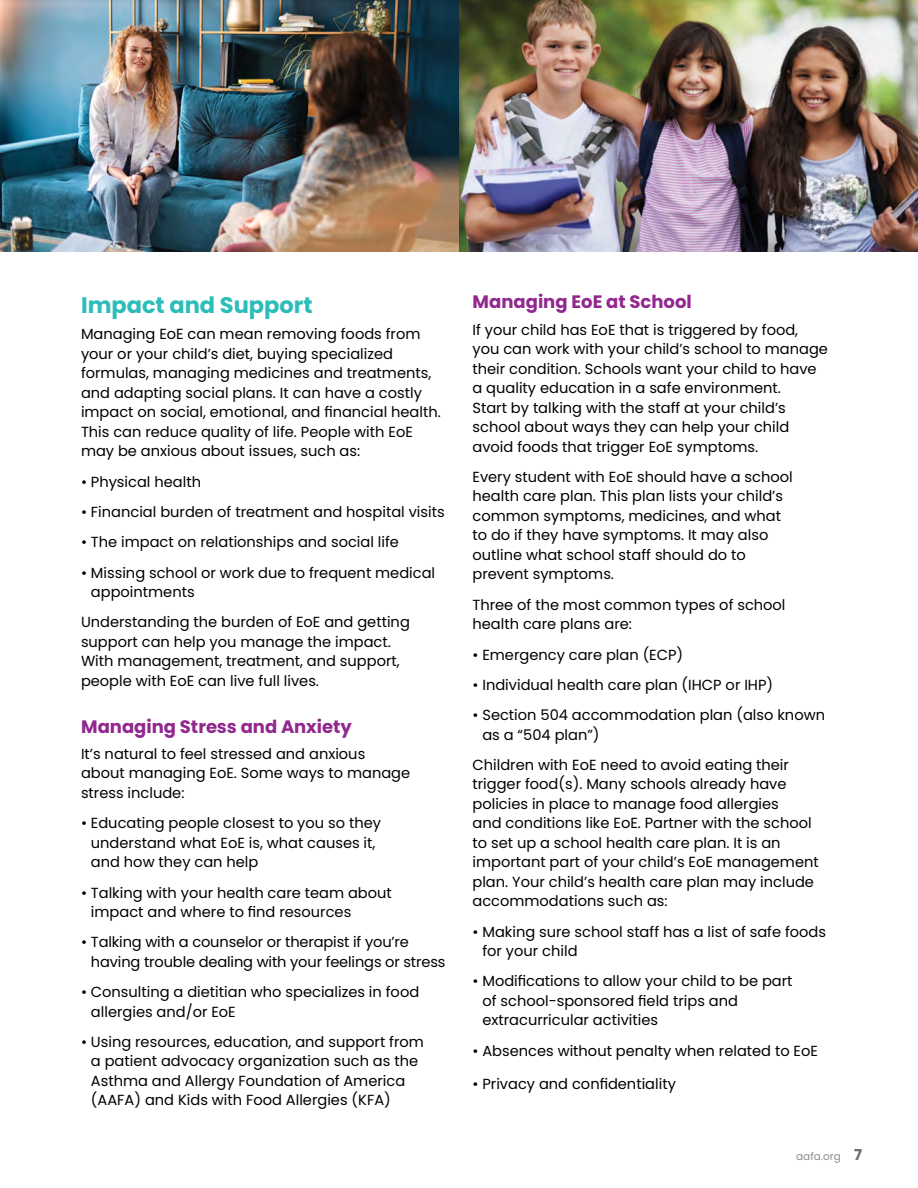
<style>
.page{position:relative;width:918px;height:1188px;background:#fff}
.page>*{position:absolute;margin:0;border:0;box-sizing:border-box;transform-origin:0 0}
.t1{font:700 22.5px "Poppins";color:#2bbdb9}
.t2{font:700 18px "Poppins";color:#92278f}
.t3{font:14.7px/19.5px "Poppins";color:#000}
.t4{font:10.5px "Poppins";color:#8a8c8e}
.s1{font-weight:700;font-size:15px;color:#6d6e71}
</style>
<div class="page">
<img style="left:0;top:0;width:459px;height:252px">
<img style="left:459px;top:0;width:459px;height:252px">
<h1 class="t1" style="left:81px;top:292px;width:233px">Impact and Support</h1>
<p class="t3" style="left:81px;top:325px;width:361px">Managing EoE can mean removing foods from your or your child’s diet, buying specialized formulas, managing medicines and treatments, and adapting social plans. It can have a costly impact on social, emotional, and financial health.<br>This can reduce quality of life. People with EoE may be anxious about issues, such as:</p>
<p class="t3" style="left:81px;top:472px;width:122px">• Physical health</p>
<p class="t3" style="left:81px;top:502px;width:365px">• Financial burden of treatment and hospital visits</p>
<p class="t3" style="left:81px;top:532px;width:319px">• The impact on relationships and social life</p>
<p class="t3" style="left:91px;top:563px;width:346px;text-indent:-10px">• Missing school or work due to frequent medical appointments</p>
<p class="t3" style="left:81px;top:613px;width:330px">Understanding the burden of EoE and getting support can help you manage the impact.<br>With management, treatment, and support, people with EoE can live full lives.</p>
<p class="t2" style="left:81px;top:716px;width:272px">Managing Stress and Anxiety</p>
<p class="t3" style="left:81px;top:744px;width:331px">It’s natural to feel stressed and anxious about managing EoE. Some ways to manage stress include:</p>
<p class="t3" style="left:91px;top:813px;width:292px;text-indent:-10px">• Educating people closest to you so they understand what EoE is, what causes it, and how they can help</p>
<p class="t3" style="left:91px;top:883px;width:302px;text-indent:-10px">• Talking with your health care team about impact and where to find resources</p>
<p class="t3" style="left:91px;top:932px;width:356px;text-indent:-10px">• Talking with a counselor or therapist if you’re having trouble dealing with your feelings or stress</p>
<p class="t3" style="left:91px;top:982px;width:330px;text-indent:-10px">• Consulting a dietitian who specializes in food allergies and/or EoE</p>
<p class="t3" style="left:91px;top:1032px;width:335px;text-indent:-10px">• Using resources, education, and support from a patient advocacy organization such as the Asthma and Allergy Foundation of America (AAFA) and Kids with Food Allergies (KFA)</p>
<p class="t2" style="left:472px;top:292px;width:221px">Managing EoE at School</p>
<p class="t3" style="left:472px;top:320px;width:357px">If your child has EoE that is triggered by food, you can work with your child’s school to manage their condition. Schools want your child to have a quality education in a safe environment.<br>Start by talking with the staff at your child’s school about ways they can help your child avoid foods that trigger EoE symptoms.</p>
<p class="t3" style="left:472px;top:467px;width:322px">Every student with EoE should have a school health care plan. This plan lists your child’s common symptoms, medicines, and what to do if they have symptoms. It may also outline what school staff should do to prevent symptoms.</p>
<p class="t3" style="left:472px;top:595px;width:315px">Three of the most common types of school health care plans are:</p>
<p class="t3" style="left:472px;top:645px;width:212px">• Emergency care plan (ECP)</p>
<p class="t3" style="left:472px;top:675px;width:302px">• Individual health care plan (IHCP or IHP)</p>
<p class="t3" style="left:482px;top:705px;width:344px;text-indent:-10px">• Section 504 accommodation plan (also known as a “504 plan”)</p>
<p class="t3" style="left:472px;top:755px;width:348px">Children with EoE need to avoid eating their trigger food(s). Many schools already have policies in place to manage food allergies<br>and conditions like EoE. Partner with the school to set up a school health care plan. It is an important part of your child’s EoE management plan. Your child’s health care plan may include accommodations such as:</p>
<p class="t3" style="left:482px;top:922px;width:345px;text-indent:-10px">• Making sure school staff has a list of safe foods for your child</p>
<p class="t3" style="left:482px;top:972px;width:312px;text-indent:-10px">• Modifications to allow your child to be part of school-sponsored field trips and extracurricular activities</p>
<p class="t3" style="left:472px;top:1041px;width:347px">• Absences without penalty when related to EoE</p>
<p class="t3" style="left:472px;top:1074px;width:205px">• Privacy and confidentiality</p>
<p class="t4" style="left:796px;top:1150px;width:67px">aafa.org <span class="s1">7</span></p>
</div>
